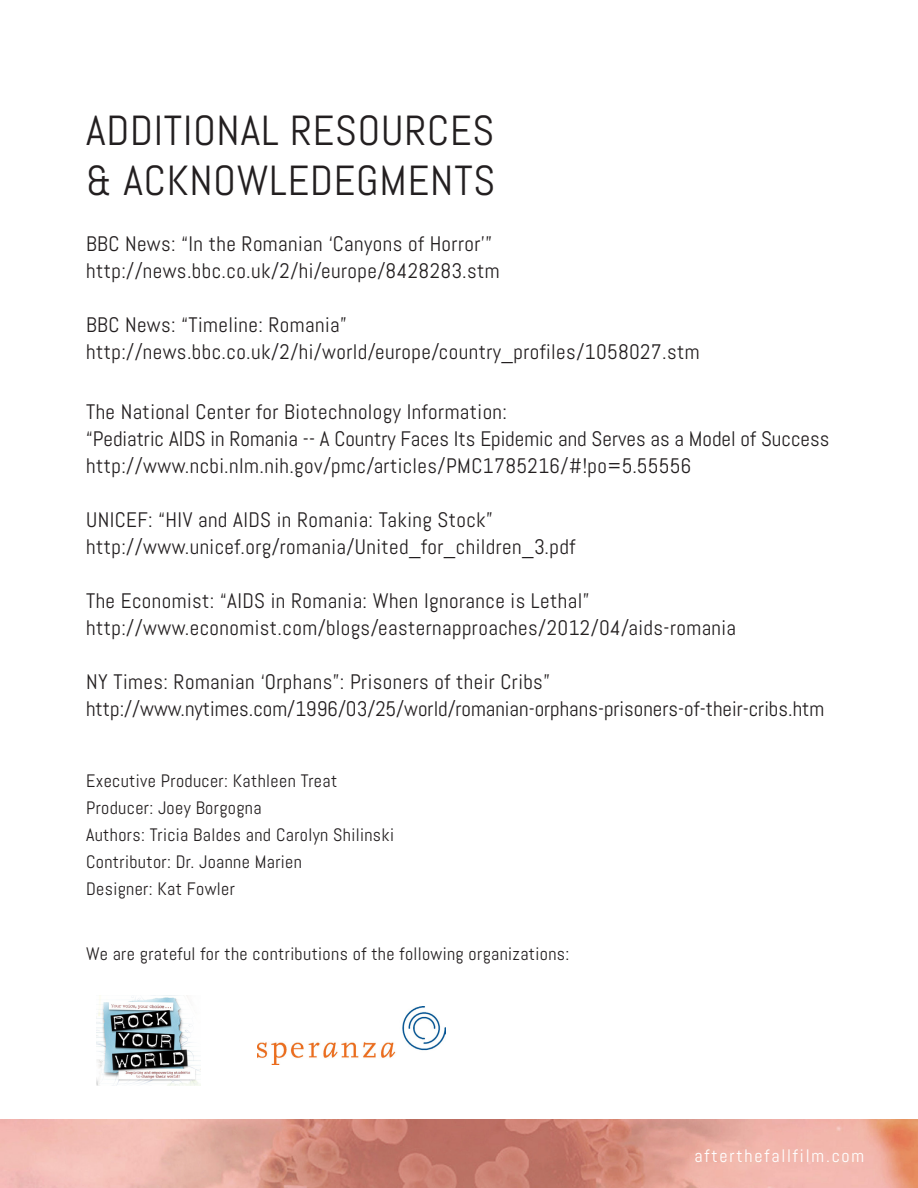
<style>
.page{position:relative;width:918px;height:1188px;background:#fff}
.page>*{position:absolute;margin:0;border:0;box-sizing:border-box;transform-origin:0 0}
.t1{font:42px/50.4px "Abel";letter-spacing:.02em;color:#231f20}
.t2{font:21px/27px "Abel";letter-spacing:.02em;color:#231f20}
.t3{font:21px/27px "Abel";color:#231f20}
.t4{font:18px/27px "Abel";letter-spacing:.02em;color:#231f20}
.t5{font:18px "Abel";letter-spacing:.1em;color:#fff}
</style>
<div class="page">
<img style="left:0;top:1119px;width:918px;height:69px">
<img style="left:96px;top:996px;width:104px;height:90px">
<img style="left:258px;top:1006px;width:187px;height:58px">
<h1 class="t1" style="left:86px;top:105px;width:411px">ADDITIONAL RESOURCES &amp; ACKNOWLEDEGMENTS</h1>
<p class="t2" style="left:86px;top:231px;width:415px">BBC News: “In the Romanian ‘Canyons of Horror’” http://news.bbc.co.uk/2/hi/europe/8428283.stm</p>
<p class="t2" style="left:86px;top:312px;width:615px">BBC News: “Timeline: Romania” http://news.bbc.co.uk/2/hi/world/europe/country_profiles/1058027.stm</p>
<p class="t2" style="left:86px;top:399px;width:745px">The National Center for Biotechnology Information:<br>“Pediatric AIDS in Romania -- A Country Faces Its Epidemic and Serves as a Model of Success http://www.ncbi.nlm.nih.gov/pmc/articles/PMC1785216/#!po=5.55556</p>
<p class="t2" style="left:86px;top:507px;width:491px">UNICEF: “HIV and AIDS in Romania: Taking Stock” http://www.unicef.org/romania/United_for_children_3.pdf</p>
<p class="t2" style="left:86px;top:588px;width:652px">The Economist: “AIDS in Romania: When Ignorance is Lethal” http://www.economist.com/blogs/easternapproaches/2012/04/aids-romania</p>
<p class="t3" style="left:86px;top:669px;width:740px">NY Times: Romanian ‘Orphans”: Prisoners of their Cribs” http://www.nytimes.com/1996/03/25/world/romanian-orphans-prisoners-of-their-cribs.htm</p>
<p class="t4" style="left:86px;top:768px;width:309px">Executive Producer: Kathleen Treat<br>Producer: Joey Borgogna<br>Authors: Tricia Baldes and Carolyn Shilinski<br>Contributor: Dr. Joanne Marien<br>Designer: Kat Fowler</p>
<p class="t4" style="left:86px;top:941px;width:485px">We are grateful for the contributions of the following organizations:</p>
<p class="t5" style="left:695px;top:1145px;width:171px">afterthefallfilm.com</p>
</div>
